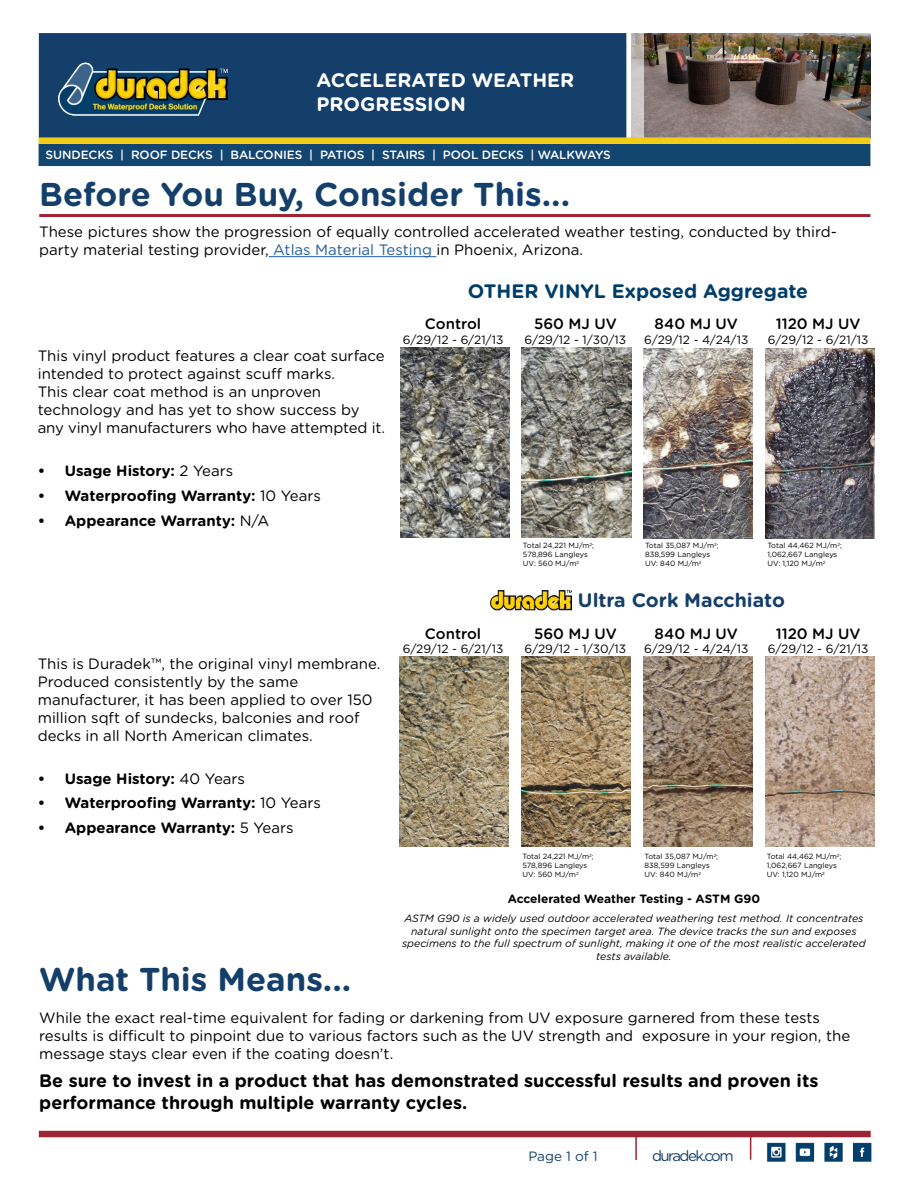
<style>
.page{position:relative;width:918px;height:1188px;background:#fff}
.page>*{position:absolute;margin:0;border:0;box-sizing:border-box;transform-origin:0 0}
.t1{font:700 33px "Gotham Rounded";color:#143f6b}
.t2{font:700 21px "Gotham Rounded";color:#fff}
.t3{font:700 19.5px/23.4px "Gotham Rounded";color:#fff}
.t4{font:700 19.5px "Gotham Rounded";color:#003d6b}
.t5{font:700 19.5px "Gotham Rounded";color:#163e6a}
.t6{font:700 18px/21.6px "Gotham Rounded";color:#000}
.t7{font:15px/18px "Gotham Rounded";color:#000}
.t8{font:700 15px "Gotham Rounded";color:#000}
.t9{font:500 15px "Gotham Rounded";color:#000}
.t10{font:15px "Gotham Rounded";letter-spacing:-.1em;color:#143f6b}
.t11{font:13.5px "Gotham Rounded";color:#143f6b}
.t12{font:12px "Gotham Rounded";color:#000}
.t13{font:500 12px "Gotham Rounded";letter-spacing:-.01em;color:#fff}
.t14{font:700 12px "Gotham Rounded";color:#000}
.t15{font:italic 10.5px/12.6px "Gotham Rounded";color:#000;text-align:center}
.t16{font:7.5px/9px "Gotham Rounded";color:#000}
.s1{color:#215e9e}
.s2{font-weight:400}
</style>
<div class="page">
<div style="left:39px;top:33px;width:587px;height:106px;background:#143f6b;border:2px solid #143f6b"></div>
<div style="left:39px;top:144px;width:831px;height:22px;background:#134571"></div>
<img style="left:643px;top:33px;width:227px;height:104px">
<div style="left:39px;top:1131px;width:832px;height:6px;background:#9e2433"></div>
<hr style="left:635px;top:1134px;width:2px;height:26px;background:#9e2433">
<svg style="left:631px;top:33px;width:12px;height:104px"></svg>
<svg style="left:39px;top:137px;width:831px;height:7px;background:#e6c51b"></svg>
<svg style="left:750px;top:1134px;width:1px;height:26px"></svg>
<img style="left:59px;top:63px;width:169px;height:52px">
<img style="left:767px;top:1142px;width:105px;height:20px">
<hr style="left:269px;top:256px;width:167px;height:1px;background:#215e9e">
<hr style="left:39px;top:214px;width:831px;height:3px;background:#9e2433">
<img style="left:490px;top:591px;width:82px;height:20px">
<img style="left:400px;top:656px;width:109px;height:191px">
<img style="left:521px;top:656px;width:109px;height:191px">
<img style="left:765px;top:656px;width:109px;height:191px">
<img style="left:644px;top:656px;width:109px;height:191px">
<img style="left:765px;top:348px;width:109px;height:190px">
<img style="left:400px;top:347px;width:109px;height:190px">
<img style="left:522px;top:347px;width:109px;height:190px">
<img style="left:644px;top:348px;width:109px;height:190px">
<h3 class="t3" style="left:316px;top:68px;width:259px">ACCELERATED WEATHER<br>PROGRESSION</h3>
<h2 class="t2" style="left:284px;top:85px;width:275px">PRODUCT INFORMATION</h2>
<p class="t13" style="left:46px;top:146px;width:567px">SUNDECKS | ROOF DECKS | BALCONIES | PATIOS | STAIRS | POOL DECKS | WALKWAYS</p>
<h1 class="t1" style="left:39px;top:170px;width:532px">Before You Buy, Consider This...</h1>
<p class="t7" style="left:39px;top:222px;width:799px">These pictures show the progression of equally controlled accelerated weather testing, conducted by third&shy;party material testing provider, <span class="s1">Atlas Material Testing</span> in Phoenix, Arizona.</p>
<p class="t7" style="left:38px;top:346px;width:349px">This vinyl product features a clear coat surface intended to protect against scuff marks.<br>This clear coat method is an unproven technology and has yet to show success by any vinyl manufacturers who have attempted it.</p>
<p class="t8" style="left:38px;top:460px;width:197px">• Usage History: <span class="s2">2 Years</span></p>
<p class="t8" style="left:38px;top:484px;width:285px">• Waterproofing Warranty: <span class="s2">10 Years</span></p>
<p class="t8" style="left:38px;top:509px;width:233px">• Appearance Warranty: <span class="s2">N/A</span></p>
<p class="t7" style="left:38px;top:654px;width:344px">This is Duradek™, the original vinyl membrane.<br>Produced consistently by the same manufacturer, it has been applied to over 150 million sqft of sundecks, balconies and roof decks in all North American climates.</p>
<p class="t8" style="left:38px;top:767px;width:209px">• Usage History: <span class="s2">40 Years</span></p>
<p class="t8" style="left:38px;top:792px;width:285px">• Waterproofing Warranty: <span class="s2">10 Years</span></p>
<p class="t8" style="left:38px;top:817px;width:257px">• Appearance Warranty: <span class="s2">5 Years</span></p>
<h3 class="t4" style="left:468px;top:277px;width:342px">OTHER VINYL Exposed Aggregate</h3>
<p class="t9" style="left:425px;top:313px;width:58px">Control</p>
<p class="t12" style="left:403px;top:331px;width:102px">6/29/12 - 6/21/13</p>
<p class="t9" style="left:534px;top:313px;width:84px">560 MJ UV</p>
<p class="t12" style="left:525px;top:331px;width:103px">6/29/12 - 1/30/13</p>
<p class="t9" style="left:655px;top:313px;width:85px">840 MJ UV</p>
<p class="t12" style="left:644px;top:331px;width:106px">6/29/12 - 4/24/13</p>
<p class="t9" style="left:776px;top:313px;width:86px">1120 MJ UV</p>
<p class="t12" style="left:768px;top:331px;width:102px">6/29/12 - 6/21/13</p>
<p class="t16" style="left:523px;top:541px;width:73px">Total 24,221 MJ/m<sup>2</sup>;<br>578,896 Langleys<br>UV: 560 MJ/m<sup>2</sup></p>
<p class="t16" style="left:645px;top:541px;width:75px">Total 35,087 MJ/m<sup>2</sup>;<br>838,599 Langleys<br>UV: 840 MJ/m<sup>2</sup></p>
<p class="t16" style="left:767px;top:541px;width:76px">Total 44,462 MJ/m<sup>2</sup>;<br>1,062,667 Langleys<br>UV: 1,120 MJ/m<sup>2</sup></p>
<p class="t9" style="left:425px;top:623px;width:58px">Control</p>
<p class="t12" style="left:403px;top:641px;width:102px">6/29/12 - 6/21/13</p>
<h3 class="t5" style="left:578px;top:586px;width:209px">Ultra Cork Macchiato</h3>
<p class="t9" style="left:534px;top:623px;width:84px">560 MJ UV</p>
<p class="t12" style="left:525px;top:641px;width:103px">6/29/12 - 1/30/13</p>
<p class="t9" style="left:655px;top:623px;width:85px">840 MJ UV</p>
<p class="t12" style="left:644px;top:641px;width:106px">6/29/12 - 4/24/13</p>
<p class="t9" style="left:776px;top:623px;width:86px">1120 MJ UV</p>
<p class="t12" style="left:768px;top:641px;width:102px">6/29/12 - 6/21/13</p>
<p class="t16" style="left:522px;top:852px;width:73px">Total 24,221 MJ/m<sup>2</sup>;<br>578,896 Langleys<br>UV: 560 MJ/m<sup>2</sup></p>
<p class="t16" style="left:645px;top:852px;width:75px">Total 35,087 MJ/m<sup>2</sup>;<br>838,599 Langleys<br>UV: 840 MJ/m<sup>2</sup></p>
<p class="t16" style="left:767px;top:852px;width:76px">Total 44,462 MJ/m<sup>2</sup>;<br>1,062,667 Langleys<br>UV: 1,120 MJ/m<sup>2</sup></p>
<p class="t14" style="left:508px;top:890px;width:254px">Accelerated Weather Testing - ASTM G90</p>
<p class="t15" style="left:402px;top:912px;width:465px">ASTM G90 is a widely used outdoor accelerated weathering test method. It concentrates natural sunlight onto the specimen target area. The device tracks the sun and exposes specimens to the full spectrum of sunlight, making it one of the most realistic accelerated tests available.</p>
<h1 class="t1" style="left:39px;top:955px;width:313px">What This Means...</h1>
<p class="t7" style="left:39px;top:1008px;width:812px">While the exact real-time equivalent for fading or darkening from UV exposure garnered from these tests results is difficult to pinpoint due to various factors such as the UV strength and exposure in your region, the message stays clear even if the coating doesn’t.</p>
<p class="t6" style="left:39px;top:1069px;width:781px">Be sure to invest in a product that has demonstrated successful results and proven its performance through multiple warranty cycles.</p>
<p class="t11" style="left:528px;top:1147px;width:71px">Page 1 of 1</p>
<p class="t10" style="left:652px;top:1145px;width:83px">duradek.com</p>
</div>
